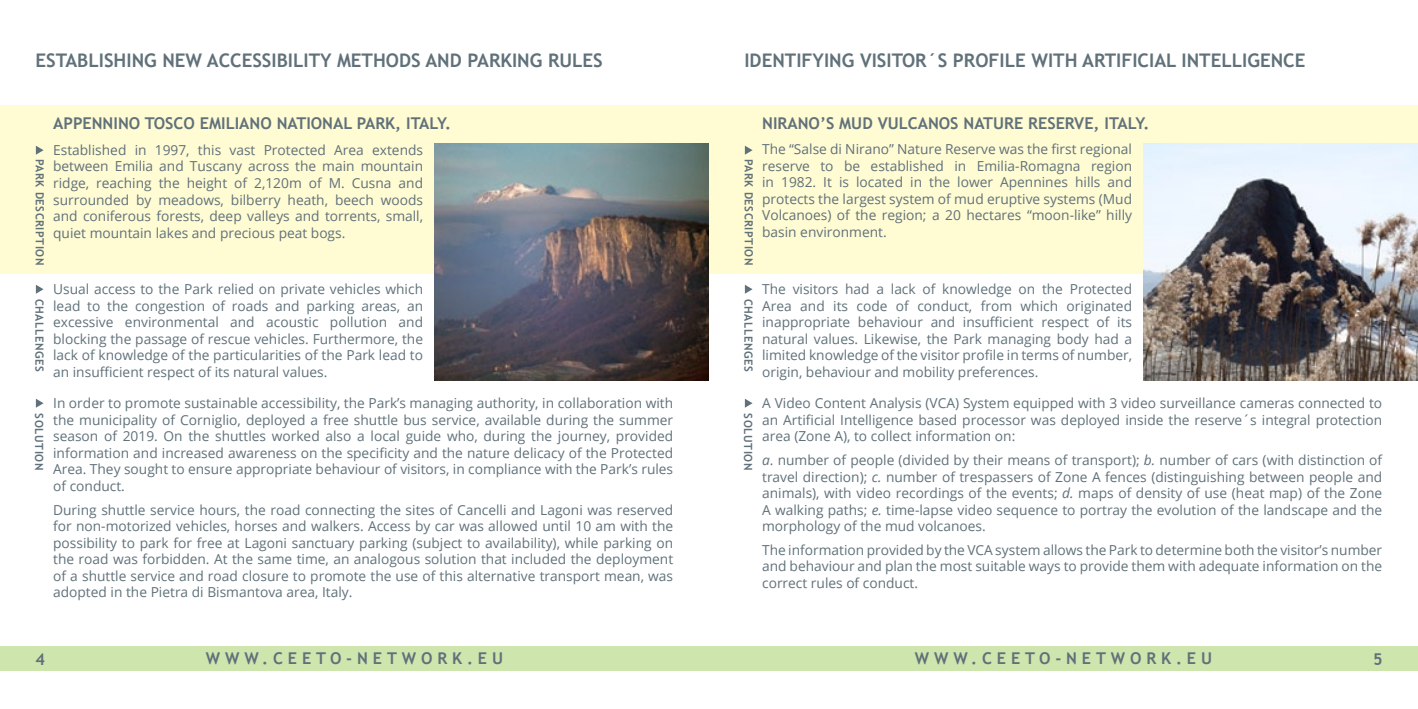
<style>
.page{position:relative;width:1418px;height:709px;background:#fff}
.page>*{position:absolute;margin:0;border:0;box-sizing:border-box;transform-origin:0 0}
.t1{font:700 18.75px "Trebuchet MS";color:#60717a}
.t2{font:700 16.25px "Trebuchet MS";color:#60717a}
.t3{font:13.75px/16.5px "Open Sans";color:#60717a;text-align:justify}
.t4{font:700 11.25px "Trebuchet MS";letter-spacing:.05em;color:#60717a}
.s1{font-style:italic}
</style>
<div class="page">
<div style="left:0;top:646px;width:709px;height:24px;background:#cfe5ae"></div>
<div style="left:0;top:105px;width:709px;height:169px;background:#fffbd3"></div>
<svg style="left:36px;top:146px;width:8px;height:9px"></svg>
<svg style="left:36px;top:285px;width:8px;height:9px"></svg>
<svg style="left:36px;top:399px;width:8px;height:9px"></svg>
<div style="left:709px;top:105px;width:708px;height:169px;background:#fffbd3"></div>
<div style="left:709px;top:646px;width:708px;height:24px;background:#cfe5ae"></div>
<svg style="left:745px;top:146px;width:7px;height:9px"></svg>
<svg style="left:745px;top:285px;width:7px;height:9px"></svg>
<svg style="left:745px;top:399px;width:7px;height:9px"></svg>
<img style="left:1143px;top:144px;width:274px;height:236px">
<img style="left:435px;top:144px;width:274px;height:236px">
<h1 class="t1" style="left:35px;top:49px;width:569px">ESTABLISHING NEW ACCESSIBILITY METHODS AND PARKING RULES</h1>
<h1 class="t1" style="left:744px;top:49px;width:562px">IDENTIFYING VISITOR´S PROFILE WITH ARTIFICIAL INTELLIGENCE</h1>
<p class="t4" style="left:47px;top:159px;width:107px;rotate:90deg">PARK DESCRIPTION</p>
<p class="t4" style="left:46px;top:298px;width:74px;rotate:90deg">CHALLENGES</p>
<p class="t4" style="left:46px;top:413px;width:57px;rotate:90deg">SOLUTION</p>
<p class="t2" style="left:53px;top:113px;width:399px">APPENN INO TOSCO EMILIANO NATIONAL PARK, ITALY.</p>
<p class="t3" style="left:53px;top:141px;width:371px">Established in 1997, this vast Protected Area extends between Emilia and Tuscany across the main mountain ridge, reaching the height of 2,120m of M. Cusna and surrounded by meadows, bilberry heath, beech woods and coniferous forests, deep valleys and torrents, small, quiet mountain lakes and precious peat bogs.</p>
<p class="t3" style="left:53px;top:280px;width:371px">Usual access to the Park relied on private vehicles which lead to the congestion of roads and parking areas, an excessive environmental and acoustic pollution and blocking the passage of rescue vehicles. Furthermore, the lack of knowledge of the particularities of the Park lead to an insufficient respect of its natural values.</p>
<p class="t3" style="left:53px;top:395px;width:621px">In order to promote sustainable accessibility, the Park’s managing authority, in collaboration with the municipality of Corniglio, deployed a free shuttle bus service, available during the summer season of 2019. On the shuttles worked also a local guide who, during the journey, provided information and increased awareness on the specificity and the nature delicacy of the Protected Area. They sought to ensure appropriate behaviour of visitors, in compliance with the Park’s rules of conduct.</p>
<p class="t3" style="left:53px;top:501px;width:621px">During shuttle service hours, the road connecting the sites of Cancelli and Lagoni was reserved for non-motorized vehicles, horses and walkers. Access by car was allowed until 10 am with the possibility to park for free at Lagoni sanctuary parking (subject to availability), while parking on the road was forbidden. At the same time, an analogous solution that included the deployment of a shuttle service and road closure to promote the use of this alternative transport mean, was adopted in the Pietra di Bismantova area, Italy.</p>
<p class="t2" style="left:35px;top:648px;width:11px">4</p>
<p class="t2" style="left:206px;top:648px;width:82px">WWW.CEETO</p>
<p class="t2" style="left:346px;top:648px;width:144px">-NET WOR K.EU</p>
<p class="t4" style="left:756px;top:159px;width:107px;rotate:90deg">PARK DESCRIPTION</p>
<p class="t4" style="left:755px;top:298px;width:74px;rotate:90deg">CHALLENGES</p>
<p class="t4" style="left:755px;top:413px;width:57px;rotate:90deg">SOLUTION</p>
<p class="t2" style="left:762px;top:113px;width:388px">NIRANO’S MUD VULCANOS NATURE RESERVE, ITALY.</p>
<p class="t3" style="left:762px;top:140px;width:371px">The “Salse di Nirano” Nature Reserve was the first regional reserve to be established in Emilia-Romagna region in 1982. It is located in the lower Apennines hills and protects the largest system of mud eruptive systems (Mud Volcanoes) of the region; a 20 hectares “moon-like” hilly basin environment.</p>
<p class="t3" style="left:762px;top:280px;width:371px">The visitors had a lack of knowledge on the Protected Area and its code of conduct, from which originated inappropriate behaviour and insufficient respect of its natural values. Likewise, the Park managing body had a limited knowledge of the visitor profile in terms of number, origin, behaviour and mobility preferences.</p>
<p class="t3" style="left:762px;top:395px;width:621px">A Video Content Analysis (VCA) System equipped with 3 video surveillance cameras connected to an Artificial Intelligence based processor was deployed inside the reserve´s integral protection area (Zone A), to collect information on:</p>
<p class="t3" style="left:762px;top:451px;width:621px"><span class="s1">a</span>. number of people (divided by their means of transport); <span class="s1">b.</span> number of cars (with distinction of travel direction); <span class="s1">c.</span> number of trespassers of Zone A fences (distinguishing between people and animals), with video recordings of the events; <span class="s1">d.</span> maps of density of use (heat map) of the Zone A walking paths; <span class="s1">e.</span> time-lapse video sequence to portray the evolution of the landscape and the morphology of the mud volcanoes.</p>
<p class="t3" style="left:762px;top:541px;width:621px">The information provided by the VCA system allows the Park to determine both the visitor’s number and behaviour and plan the most suitable ways to provide them with adequate information on the correct rules of conduct.</p>
<p class="t2" style="left:914px;top:648px;width:82px">WWW.CEETO</p>
<p class="t2" style="left:1055px;top:648px;width:144px">-NET WOR K.EU</p>
<p class="t2" style="left:1372px;top:648px;width:11px">5</p>
</div>
